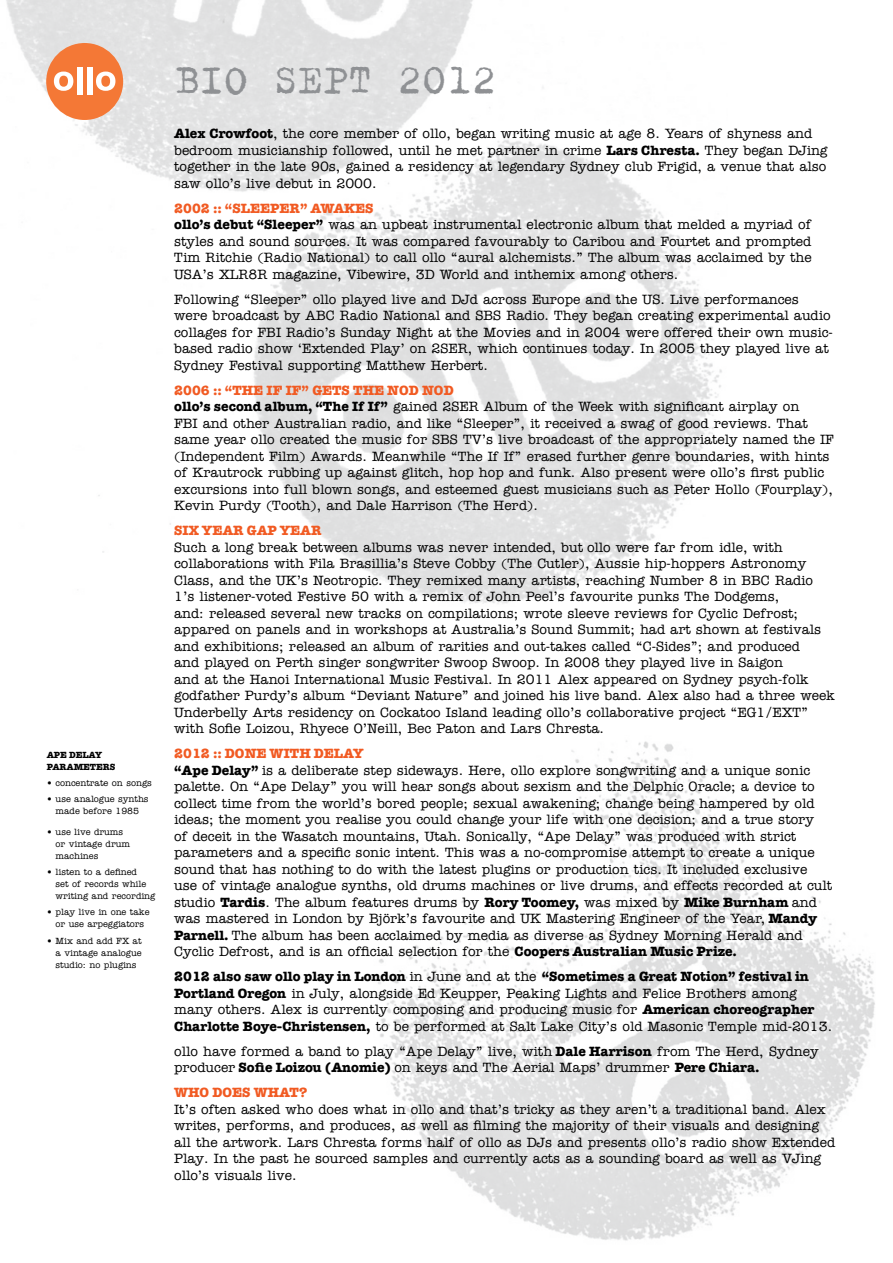
<style>
.page{position:relative;width:893px;height:1263px;background:#fff}
.page>*{position:absolute;margin:0;border:0;box-sizing:border-box;transform-origin:0 0}
.t1{font:45px "Trixie";color:#8f9194}
.t2{font:500 13.5px/16.5px "American Typewriter";color:#000}
.t3{font:700 13.5px "American Typewriter";color:#f15a22}
.t4{font:500 9px/12px "American Typewriter";color:#000;text-align:center}
.t5{font:700 9px/12px "American Typewriter";color:#000}
.s1{font-weight:700}
.s2{font-weight:700;color:#f15a22}
</style>
<div class="page">
<img style="left:378px;top:740px;width:497px;height:501px">
<img style="left:6px;top:0;width:716px;height:604px">
<div style="left:46px;top:43px;width:77px;height:77px;background:#f47836;border-radius:50%"></div>
<svg style="left:54px;top:72px;width:19px;height:19px"></svg>
<div style="left:77px;top:67px;width:5px;height:28px;background:#fff"></div>
<svg style="left:96px;top:72px;width:19px;height:19px"></svg>
<div style="left:87px;top:67px;width:5px;height:28px;background:#fff"></div>
<p class="t5" style="left:47px;top:748px;width:70px">APE DELAY<br>PARAMETERS</p>
<p class="t4" style="left:47px;top:777px;width:106px">• concentrate on songs</p>
<p class="t4" style="left:47px;top:793px;width:103px">• use analogue synths made before 1985</p>
<p class="t4" style="left:56px;top:826px;width:76px;text-align:left;text-indent:-9px">• use live drums or vintage drum machines</p>
<p class="t4" style="left:56px;top:866px;width:101px;text-align:left;text-indent:-9px">• listen to a defined<br>set of records while writing and recording</p>
<p class="t4" style="left:47px;top:906px;width:104px">• play live in one take or use arpeggiators</p>
<p class="t4" style="left:56px;top:934px;width:88px;text-align:justify;text-indent:-9px">• Mix and add FX at a vintage analogue studio: no plugins</p>
<h1 class="t1" style="left:174px;top:50px;width:323px">BIO SEPT 2012</h1>
<p class="t2" style="left:174px;top:125px;width:655px"><span class="s1">Alex Crowfoot</span>, the core member of ollo, began writing music at age 8. Years of shyness and bedroom musicianship followed, until he met partner in crime <span class="s1">Lars Chresta.</span> They began DJing together in the late 90s, gained a residency at legendary Sydney club Frigid, a venue that also saw ollo’s live debut in 2000.</p>
<p class="t2" style="left:174px;top:200px;width:639px"><span class="s2">2002 :: “SLEEPER” AWAKES<br></span><span class="s1">ollo’s debut “Sleeper”</span> was an upbeat instrumental electronic album that melded a myriad of styles and sound sources. It was compared favourably to Caribou and Fourtet and prompted Tim Ritchie (Radio National) to call ollo “aural alchemists.” The album was acclaimed by the USA’s XLR8R magazine, Vibewire, 3D World and inthemix among others.</p>
<p class="t2" style="left:174px;top:291px;width:660px">Following “Sleeper” ollo played live and DJd across Europe and the US. Live performances were broadcast by ABC Radio National and SBS Radio. They began creating experimental audio collages for FBI Radio’s Sunday Night at the Movies and in 2004 were offered their own music&shy;based radio show ‘Extended Play’ on 2SER, which continues today. In 2005 they played live at Sydney Festival supporting Matthew Herbert.</p>
<p class="t2" style="left:174px;top:382px;width:661px"><span class="s2">2006 :: “the if if” gets the nod nod<br></span><span class="s1">ollo’s second album, “The If If”</span> gained 2SER Album of the Week with significant airplay on<br>FBI and other Australian radio, and like “Sleeper”, it received a swag of good reviews. That same year ollo created the music for SBS TV’s live broadcast of the appropriately named the IF (Independent Film) Awards. Meanwhile “The If If” erased further genre boundaries, with hints of Krautrock rubbing up against glitch, hop hop and funk. Also present were ollo’s first public excursions into full blown songs, and esteemed guest musicians such as Peter Hollo (Fourplay), Kevin Purdy (Tooth), and Dale Harrison (The Herd).</p>
<p class="t3" style="left:174px;top:522px;width:118px">SIX YEAR GAP year</p>
<p class="t2" style="left:174px;top:539px;width:662px">Such a long break between albums was never intended, but ollo were far from idle, with collaborations with Fila Brasillia’s Steve Cobby (The Cutler), Aussie hip-hoppers Astronomy Class, and the UK’s Neotropic. They remixed many artists, reaching Number 8 in BBC Radio 1’s listener-voted Festive 50 with a remix of John Peel’s favourite punks The Dodgems,<br>and: released several new tracks on compilations; wrote sleeve reviews for Cyclic Defrost; appared on panels and in workshops at Australia’s Sound Summit; had art shown at festivals and exhibitions; released an album of rarities and out-takes called “C-Sides”; and produced<br>and played on Perth singer songwriter Swoop Swoop. In 2008 they played live in Saigon<br>and at the Hanoi International Music Festival. In 2011 Alex appeared on Sydney psych-folk godfather Purdy’s album “Deviant Nature” and joined his live band. Alex also had a three week Underbelly Arts residency on Cockatoo Island leading ollo’s collaborative project “EG1/EXT” with Sofie Loizou, Rhyece O’Neill, Bec Paton and Lars Chresta.</p>
<p class="t3" style="left:174px;top:745px;width:120px">2012 :: dONE WITH</p>
<p class="t2" style="left:174px;top:745px;width:660px;text-indent:140px"><span class="s2">DELAY<br></span><span class="s1">“Ape Delay”</span> is a deliberate step sideways. Here, ollo explore songwriting and a unique sonic palette. On “Ape Delay” you will hear songs about sexism and the Delphic Oracle; a device to collect time from the world’s bored people; sexual awakening; change being hampered by old ideas; the moment you realise you could change your life with one decision; and a true story<br>of deceit in the Wasatch mountains, Utah. Sonically, “Ape Delay” was produced with strict parameters and a specific sonic intent. This was a no-compromise attempt to create a unique sound that has nothing to do with the latest plugins or production tics. It included exclusive use of vintage analogue synths, old drums machines or live drums, and effects recorded at cult studio <span class="s1">Tardis</span>. The album features drums by <span class="s1">Rory Toomey,</span> was mixed by <span class="s1">Mike Burnham</span> and was mastered in London by Björk’s favourite and UK Mastering Engineer of the Year, <span class="s1">Mandy Parnell.</span> The album has been acclaimed by media as diverse as Sydney Morning Herald and Cyclic Defrost, and is an official selection for the <span class="s1">Coopers Australian Music Prize.</span></p>
<p class="t2" style="left:174px;top:968px;width:660px"><span class="s1">2012 also saw ollo play in London</span> in June and at the <span class="s1">“Sometimes a Great Notion” festival in Portland Oregon</span> in July, alongside Ed Keupper, Peaking Lights and Felice Brothers among many others. Alex is currently composing and producing music for <span class="s1">American choreographer Charlotte Boye-Christensen,</span> to be performed at Salt Lake City’s old Masonic Temple mid-2013.</p>
<p class="t2" style="left:174px;top:1043px;width:646px">ollo have formed a band to play “Ape Delay” live, with <span class="s1">Dale Harrison</span> from The Herd, Sydney producer <span class="s1">Sofie Loizou (Anomie)</span> on keys and The Aerial Maps’ drummer <span class="s1">Pere Chiara.</span></p>
<p class="t3" style="left:174px;top:1084px;width:135px">Who does what?</p>
<p class="t2" style="left:174px;top:1101px;width:662px">It’s often asked who does what in ollo and that’s tricky as they aren’t a traditional band. Alex writes, performs, and produces, as well as filming the majority of their visuals and designing all the artwork. Lars Chresta forms half of ollo as DJs and presents ollo’s radio show Extended Play. In the past he sourced samples and currently acts as a sounding board as well as VJing ollo’s visuals live.</p>
</div>
